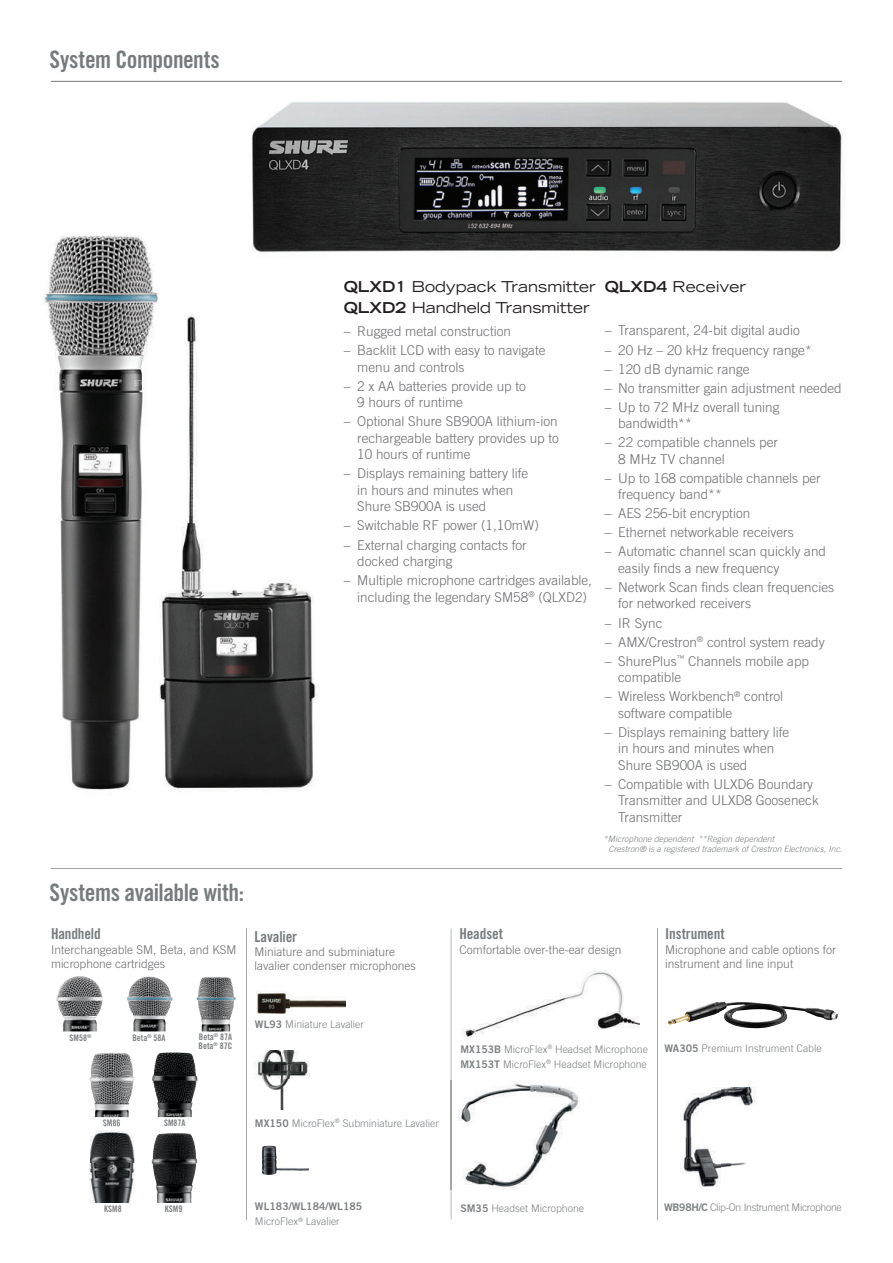
<style>
.page{position:relative;width:893px;height:1263px;background:#fff}
.page>*{position:absolute;margin:0;border:0;box-sizing:border-box;transform-origin:0 0}
.t1{font:24px "Trade Gothic LT Std Bd Cn 20";letter-spacing:-.02em;color:#767b7d}
.t2{font:expanded 15px/21px "Trade Gothic LT Std";color:#231f20}
.t3{font:15px "Trade Gothic LT Std Bd Cn 20";letter-spacing:-.01em;color:#767b7d}
.t4{font:300 13.5px/16.5px "Trade Gothic LT Std";color:#6c6d70}
.t5{font:300 12px/14.4px "Trade Gothic LT Std";color:#6c6d70}
.t6{font:300 10.5px/15px "Trade Gothic LT Std";color:#7d8082}
.t7{font:300 10.5px "Trade Gothic LT Std";letter-spacing:-.03em;color:#7d8082}
.t8{font:10.5px "Trade Gothic LT Std Bd 2";color:#7d8082}
.t9{font:9px/9px "Trade Gothic LT Std Bd Cn 20";color:#7d8082}
.t10{font:italic 300 8.7px/10.1px "Trade Gothic LT Std";color:#7d8082}
.s1{font-weight:700}
.s2{font-family:"Trade Gothic LT Std Cn 18";font-weight:400}
.s3{font-family:"Trade Gothic LT Std Bd 2";font-weight:400}
</style>
<div class="page">
<img style="left:43px;top:235px;width:116px;height:555px">
<img style="left:461px;top:970px;width:178px;height:70px">
<img style="left:450px;top:1081px;width:129px;height:109px">
<img style="left:159px;top:314px;width:159px;height:478px">
<img style="left:252px;top:102px;width:593px;height:151px">
<hr style="left:51px;top:868px;width:791px;height:1px;background:#a4a6a6">
<hr style="left:246px;top:928px;width:1px;height:291px;background:#a4a6a6">
<hr style="left:451px;top:928px;width:1px;height:153px;background:#a4a6a6">
<svg style="left:451px;top:1190px;width:1px;height:29px"></svg>
<img style="left:451px;top:1081px;width:1px;height:109px">
<hr style="left:657px;top:928px;width:1px;height:291px;background:#a4a6a6">
<img style="left:256px;top:990px;width:90px;height:24px">
<img style="left:254px;top:1050px;width:56px;height:59px">
<img style="left:262px;top:1145px;width:47px;height:30px">
<img style="left:668px;top:1001px;width:170px;height:27px">
<img style="left:680px;top:1087px;width:76px;height:100px">
<img style="left:196px;top:976px;width:38px;height:55px">
<img style="left:152px;top:1133px;width:40px;height:70px">
<img style="left:56px;top:976px;width:47px;height:55px">
<img style="left:89px;top:1052px;width:23px;height:49px">
<img style="left:90px;top:1126px;width:44px;height:77px">
<svg style="left:103px;top:1125px;width:17px;height:1px"></svg>
<img style="left:152px;top:1052px;width:41px;height:65px">
<img style="left:127px;top:976px;width:22px;height:33px">
<hr style="left:51px;top:81px;width:791px;height:1px;background:#767b7d">
<h1 class="t1" style="left:50px;top:45px;width:172px">System Components</h1>
<h1 class="t1" style="left:50px;top:878px;width:196px">Systems available with:</h1>
<p class="t3" style="left:51px;top:925px;width:51px">Handheld</p>
<p class="t5" style="left:51px;top:942px;width:187px">Interchangeable SM, Beta, and KSM microphone cartridges</p>
<p class="t2" style="left:344px;top:276px;width:253px"><span class="s1">QLXD1</span> Bodypack Transmitter<br><span class="s1">QLXD2</span> Handheld Transmitter</p>
<p class="t4" style="left:344px;top:323px;width:169px"><span class="s2">–</span> Rugged metal construction</p>
<p class="t4" style="left:357px;top:342px;width:190px;text-indent:-14px"><span class="s2">–</span> Backlit LCD with easy to navigate menu and controls</p>
<p class="t4" style="left:357px;top:378px;width:170px;text-indent:-14px"><span class="s2">–</span> 2 x AA batteries provide up to<br>9 hours of runtime</p>
<p class="t4" style="left:357px;top:413px;width:203px;text-align:justify;text-indent:-14px"><span class="s2">–</span> Optional Shure SB900A lithium-ion rechargeable battery provides up to 10 hours of runtime</p>
<p class="t4" style="left:357px;top:465px;width:172px;text-indent:-14px"><span class="s2">–</span> Displays remaining battery life in hours and minutes when<br>Shure SB900A is used</p>
<p class="t4" style="left:344px;top:517px;width:197px"><span class="s2">–</span> Switchable RF power (1,10mW)</p>
<p class="t4" style="left:357px;top:536px;width:171px;text-indent:-14px"><span class="s2">–</span> External charging contacts for docked charging</p>
<p class="t4" style="left:357px;top:572px;width:236px;text-indent:-14px"><span class="s2">–</span> Multiple microphone cartridges available, including the legendary SM58<sup>®</sup> (QLXD2)</p>
<p class="t2" style="left:605px;top:276px;width:143px"><span class="s1">QLXD4</span> Receiver</p>
<p class="t4" style="left:605px;top:322px;width:197px"><span class="s2">–</span> Transparent, 24-bit digital audio</p>
<p class="t4" style="left:605px;top:341px;width:209px"><span class="s2">–</span> 20 Hz – 20 kHz frequency range*</p>
<p class="t4" style="left:605px;top:360px;width:146px"><span class="s2">–</span> 120 dB dynamic range</p>
<p class="t4" style="left:605px;top:379px;width:239px"><span class="s2">–</span> No transmitter gain adjustment needed</p>
<p class="t4" style="left:618px;top:398px;width:163px;text-indent:-14px"><span class="s2">–</span> Up to 72 MHz overall tuning bandwidth**</p>
<p class="t4" style="left:618px;top:434px;width:161px;text-indent:-14px"><span class="s2">–</span> 22 compatible channels per<br>8 MHz TV channel</p>
<p class="t4" style="left:618px;top:469px;width:204px;text-indent:-14px"><span class="s2">–</span> Up to 168 compatible channels per frequency band**</p>
<p class="t4" style="left:605px;top:505px;width:147px"><span class="s2">–</span> AES 256-bit encryption</p>
<p class="t4" style="left:605px;top:524px;width:191px"><span class="s2">–</span> Ethernet networkable receivers</p>
<p class="t4" style="left:618px;top:543px;width:209px;text-indent:-14px"><span class="s2">–</span> Automatic channel scan quickly and easily finds a new frequency</p>
<p class="t4" style="left:618px;top:579px;width:218px;text-indent:-14px"><span class="s2">–</span> Network Scan finds clean frequencies for networked receivers</p>
<p class="t4" style="left:605px;top:614px;width:59px"><span class="s2">–</span> IR Sync</p>
<p class="t4" style="left:605px;top:633px;width:222px"><span class="s2">–</span> AMX/Crestron<sup>®</sup> control system ready</p>
<p class="t4" style="left:618px;top:652px;width:192px;text-indent:-13px"><span class="s2">–</span> ShurePlus<sup>™</sup> Channels mobile app compatible</p>
<p class="t4" style="left:618px;top:688px;width:167px;text-indent:-14px"><span class="s2">–</span> Wireless Workbench<sup>®</sup> control software compatible</p>
<p class="t4" style="left:618px;top:723px;width:172px;text-indent:-14px"><span class="s2">–</span> Displays remaining battery life in hours and minutes when<br>Shure SB900A is used</p>
<p class="t4" style="left:618px;top:776px;width:202px;text-indent:-14px"><span class="s2">–</span> Compatible with ULXD6 Boundary<br>Transmitter and ULXD8 Gooseneck<br>Transmitter</p>
<p class="t10" style="left:608px;top:834px;width:236px;text-indent:-5px">*Microphone dependent **Region dependent<br>Crestron® is a registered trademark of Crestron Electronics, Inc.</p>
<p class="t3" style="left:255px;top:927px;width:44px">Lavalier</p>
<p class="t5" style="left:255px;top:944px;width:163px">Miniature and subminiature lavalier condenser microphones</p>
<p class="t3" style="left:459px;top:925px;width:45px">Headset</p>
<p class="t5" style="left:459px;top:942px;width:163px">Comfortable over-the-ear design</p>
<p class="t3" style="left:665px;top:925px;width:61px">Instrument</p>
<p class="t5" style="left:665px;top:942px;width:172px">Microphone and cable options for instrument and line input</p>
<p class="t9" style="left:70px;top:1033px;width:23px">SM58<sup>®</sup></p>
<p class="t9" style="left:132px;top:1033px;width:35px">Beta<sup>®</sup> 58A</p>
<p class="t9" style="left:199px;top:1032px;width:35px">Beta<sup>®</sup> 87A<br>Beta<sup>®</sup> 87C</p>
<p class="t6" style="left:255px;top:1017px;width:111px"><span class="s3">WL93</span> Miniature Lavalier</p>
<p class="t6" style="left:460px;top:1041px;width:189px"><span class="s3">MX153B</span> MicroFlex<sup>®</sup> Headset Microphone<br><span class="s3">MX153T</span> MicroFlex<sup>®</sup> Headset Microphone</p>
<p class="t6" style="left:664px;top:1041px;width:159px"><span class="s3">WA305</span> Premium Instrument Cable</p>
<p class="t9" style="left:103px;top:1118px;width:19px">SM86</p>
<p class="t9" style="left:164px;top:1118px;width:23px">SM87A</p>
<p class="t6" style="left:255px;top:1115px;width:185px"><span class="s3">MX150</span> MicroFlex<sup>®</sup> Subminiature Lavalier</p>
<p class="t9" style="left:104px;top:1204px;width:19px">KSM8</p>
<p class="t9" style="left:165px;top:1204px;width:19px">KSM9</p>
<p class="t8" style="left:255px;top:1200px;width:109px">WL183/WL184/WL185</p>
<p class="t6" style="left:255px;top:1214px;width:86px">MicroFlex<sup>®</sup> Lavalier</p>
<p class="t6" style="left:460px;top:1200px;width:125px"><span class="s3">SM35</span> Headset Microphone</p>
<p class="t7" style="left:664px;top:1201px;width:179px"><span class="s3">WB98H/C</span> Clip-On Instrument Microphone</p>
</div>
